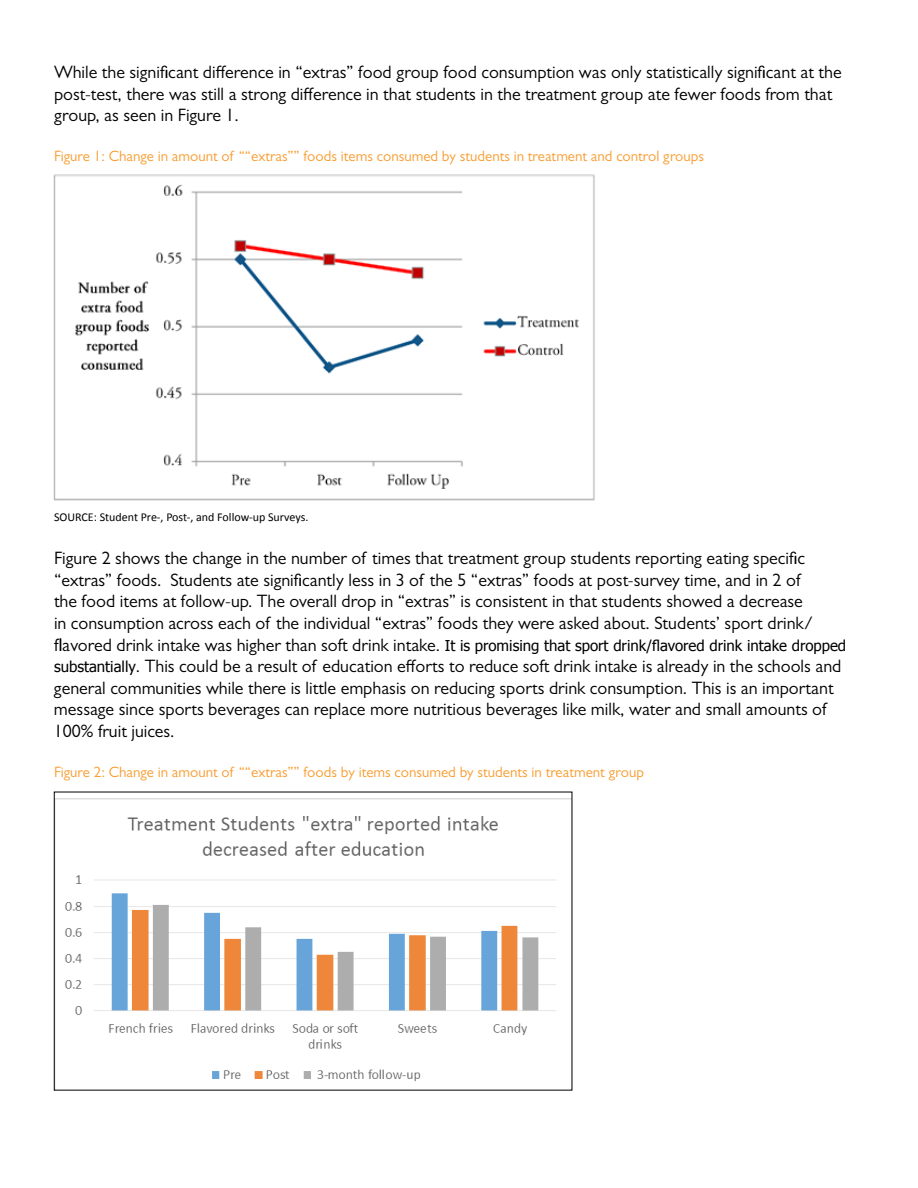
<style>
.page{position:relative;width:918px;height:1188px;background:#fff}
.page>*{position:absolute;margin:0;border:0;box-sizing:border-box;transform-origin:0 0}
.t1{font:18px/21.6px "Gill Sans MT Std";color:#000}
.t2{font:15px "Gill Sans MT Std";color:#f99d31}
.t3{font:15px "Tahoma";color:#000}
.t4{font:12px "Calibri";color:#000}
.s1{font-family:"Gill Sans MT Std";font-size:18px}
.s2{font-family:"Tahoma";font-size:15px}
</style>
<div class="page">
<img style="left:56px;top:799px;width:514px;height:283px">
<img style="left:53px;top:174px;width:542px;height:327px">
<p class="t1" style="left:54px;top:61px;width:789px">While the significant difference in “extras” food group food consumption was only statistically significant at the post-test, there was still a strong difference in that students in the treatment group ate fewer foods from that group, as seen in Figure 1.</p>
<p class="t2" style="left:54px;top:147px;width:652px">Figure 1: Change in amount of ““extras”” foods items consumed by students in treatment and control groups</p>
<p class="t4" style="left:54px;top:510px;width:256px">SOURCE: Student Pre-, Post-, and Follow-up Surveys.</p>
<p class="t1" style="left:54px;top:547px;width:761px">Figure 2 shows the change in the number of times that treatment group students reporting eating specific “extras” foods. Students ate significantly less in 3 of the 5 “extras” foods at post-survey time, and in 2 of the food items at follow-up. The overall drop in “extras” is consistent in that students showed a decrease in consumption across each of the individual “extras” foods they were asked about. Students’ sport drink/</p>
<p class="t3" style="left:54px;top:635px;width:794px"><span class="s1">flavored drink intake was higher than soft drink intake.</span> It is promising that sport drink/flavored drink intake dropped</p>
<p class="t1" style="left:54px;top:655px;width:789px"><span class="s2">substantially</span>. This could be a result of education efforts to reduce soft drink intake is already in the schools and general communities while there is little emphasis on reducing sports drink consumption. This is an important message since sports beverages can replace more nutritious beverages like milk, water and small amounts of 100% fruit juices.</p>
<p class="t2" style="left:54px;top:763px;width:592px">Figure 2: Change in amount of ““extras”” foods by items consumed by students in treatment group</p>
</div>
